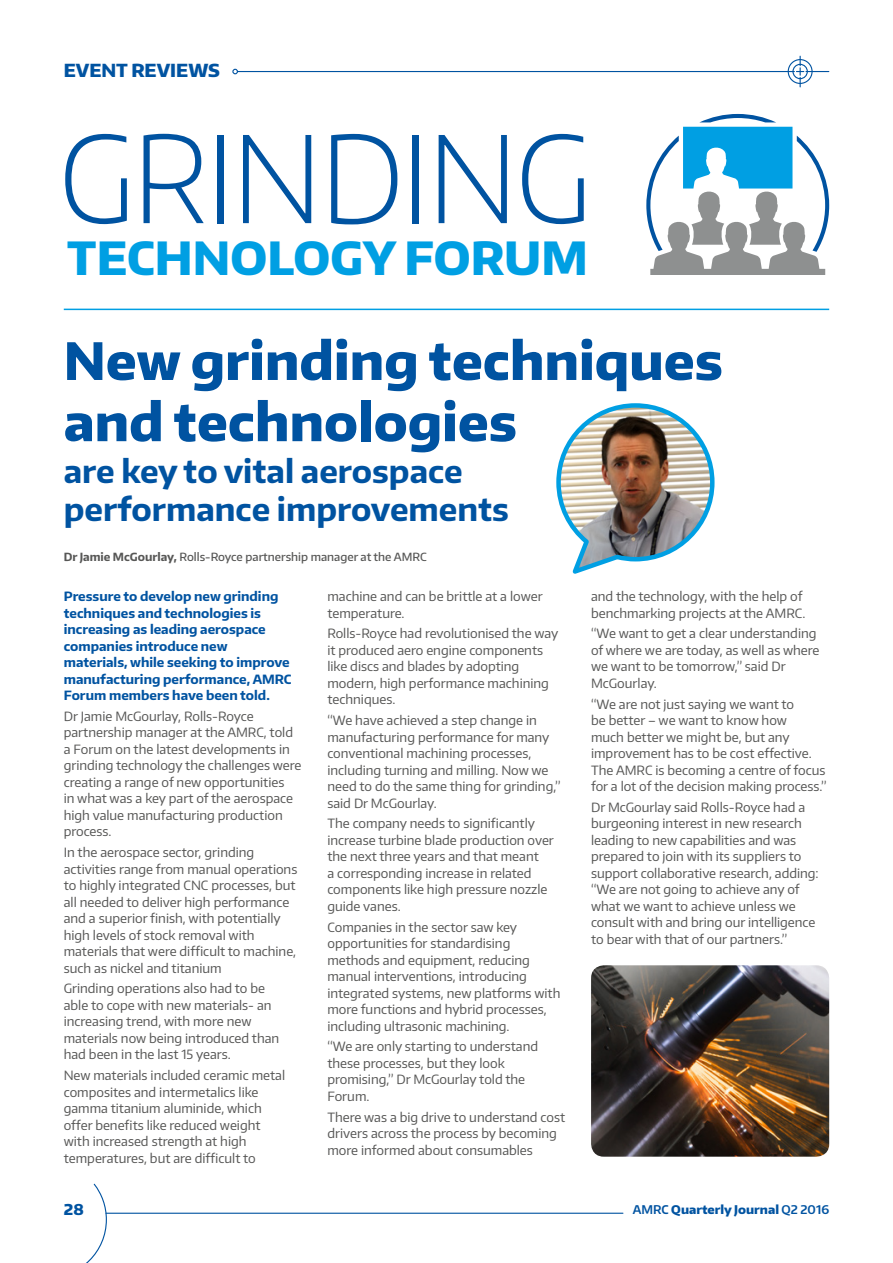
<style>
.page{position:relative;width:893px;height:1263px;background:#fff}
.page>*{position:absolute;margin:0;border:0;box-sizing:border-box;transform-origin:0 0}
.t1{font:200 119.1px "Encode Sans";letter-spacing:-.025em;color:#0053a1}
.t2{font:800 51px/61.2px "Encode Sans";color:#0053a1}
.t3{font:800 45.6px "Encode Sans";color:#009fe3}
.t4{font:700 31.5px/37.8px "Encode Sans";color:#0053a1}
.t5{font:800 18px "Encode Sans";color:#0053a1}
.t6{font:800 15px "Encode Sans";color:#0053a1}
.t7{font:12.75px/16.5px "Encode Sans";color:#575756}
.t8{font:700 12.75px/16.5px "Encode Sans";color:#0053a1}
.t9{font:800 12px "Encode Sans";color:#0053a1}
.t10{font:500 11.25px "Encode Sans";color:#575756}
.s1{font-weight:700}
.s2{font-weight:600}
</style>
<div class="page">
<svg style="left:646px;top:114px;width:183px;height:161px"></svg>
<img style="left:556px;top:403px;width:159px;height:171px">
<hr style="left:237px;top:71px;width:557px;height:1px;background:#0053a1">
<svg style="left:232px;top:69px;width:6px;height:5px"></svg>
<div style="left:788px;top:59px;width:25px;height:25px;border:1px solid #0053a1;border-radius:50%"></div>
<div style="left:792px;top:64px;width:16px;height:15px;border:1px solid #0053a1;border-radius:50%"></div>
<svg style="left:796px;top:56px;width:33px;height:31px"></svg>
<hr style="left:64px;top:309px;width:765px;height:1px;background:#009fe3">
<img style="left:591px;top:965px;width:238px;height:192px">
<hr style="left:106px;top:1213px;width:517px;height:1px;background:#0053a1">
<svg style="left:86px;top:1183px;width:21px;height:80px"></svg>
<h3 class="t5" style="left:64px;top:58px;width:158px">EVENT REVIEWS</h3>
<h1 class="t1" style="left:58px;top:100px;width:535px">GRINDING</h1>
<h3 class="t3" style="left:67px;top:228px;width:523px">TECHNOLOGY FORUM</h3>
<h2 class="t2" style="left:64px;top:329px;width:661px">New grinding techniques and technologies</h2>
<h3 class="t4" style="left:64px;top:451px;width:447px">are key to vital aerospace performance improvements</h3>
<p class="t10" style="left:64px;top:550px;width:364px"><span class="s1">Dr Jamie McGourlay,</span> Rolls-Royce partnership manager at the AMRC</p>
<p class="t8" style="left:64px;top:588px;width:229px">Pressure to develop new grinding techniques and technologies is increasing as leading aerospace companies introduce new materials, while seeking to improve manufacturing performance, AMRC<br>Forum members have been told.</p>
<p class="t7" style="left:64px;top:707px;width:239px">Dr Jamie McGourlay, Rolls-Royce partnership manager at the AMRC, told a Forum on the latest developments in grinding technology the challenges were creating a range of new opportunities<br>in what was a key part of the aerospace high value manufacturing production process.</p>
<p class="t7" style="left:64px;top:844px;width:235px">In the aerospace sector, grinding activities range from manual operations to highly integrated CNC processes, but all needed to deliver high performance and a superior finish, with potentially high levels of stock removal with materials that were difficult to machine, such as nickel and titanium</p>
<p class="t7" style="left:64px;top:980px;width:217px">Grinding operations also had to be able to cope with new materials- an increasing trend, with more new materials now being introduced than had been in the last 15 years.</p>
<p class="t7" style="left:64px;top:1067px;width:223px">New materials included ceramic metal composites and intermetalics like gamma titanium aluminide, which offer benefits like reduced weight with increased strength at high temperatures, but are difficult to</p>
<p class="t7" style="left:327px;top:588px;width:217px">machine and can be brittle at a lower temperature.</p>
<p class="t7" style="left:327px;top:625px;width:232px">Rolls-Royce had revolutionised the way it produced aero engine components like discs and blades by adopting modern, high performance machining techniques.</p>
<p class="t7" style="left:327px;top:712px;width:235px">“We have achieved a step change in manufacturing performance for many conventional machining processes, including turning and milling. Now we need to do the same thing for grinding,” said Dr McGourlay.</p>
<p class="t7" style="left:327px;top:815px;width:228px">The company needs to significantly increase turbine blade production over the next three years and that meant<br>a corresponding increase in related components like high pressure nozzle guide vanes.</p>
<p class="t7" style="left:327px;top:918px;width:234px">Companies in the sector saw key opportunities for standardising methods and equipment, reducing manual interventions, introducing integrated systems, new platforms with more functions and hybrid processes, including ultrasonic machining.</p>
<p class="t7" style="left:327px;top:1038px;width:212px">“We are only starting to understand these processes, but they look promising,” Dr McGourlay told the<br>Forum.</p>
<p class="t7" style="left:327px;top:1108px;width:239px">There was a big drive to understand cost drivers across the process by becoming more informed about consumables</p>
<p class="t7" style="left:591px;top:588px;width:216px">and the technology, with the help of benchmarking projects at the AMRC.</p>
<p class="t7" style="left:591px;top:625px;width:230px">“We want to get a clear understanding of where we are today, as well as where we want to be tomorrow,” said Dr<br>McGourlay.</p>
<p class="t7" style="left:591px;top:695px;width:237px">“We are not just saying we want to<br>be better – we want to know how<br>much better we might be, but any improvement has to be cost effective.<br>The AMRC is becoming a centre of focus for a lot of the decision making process.”</p>
<p class="t7" style="left:591px;top:798px;width:229px">Dr McGourlay said Rolls-Royce had a burgeoning interest in new research leading to new capabilities and was prepared to join with its suppliers to support collaborative research, adding: “We are not going to achieve any of what we want to achieve unless we consult with and bring our intelligence to bear with that of our partners.”</p>
<p class="t6" style="left:64px;top:1200px;width:21px">28</p>
<p class="t9" style="left:633px;top:1202px;width:198px"><span class="s2">AMRC</span> Quarterly Journal <span class="s2">Q2 2016</span></p>
</div>
